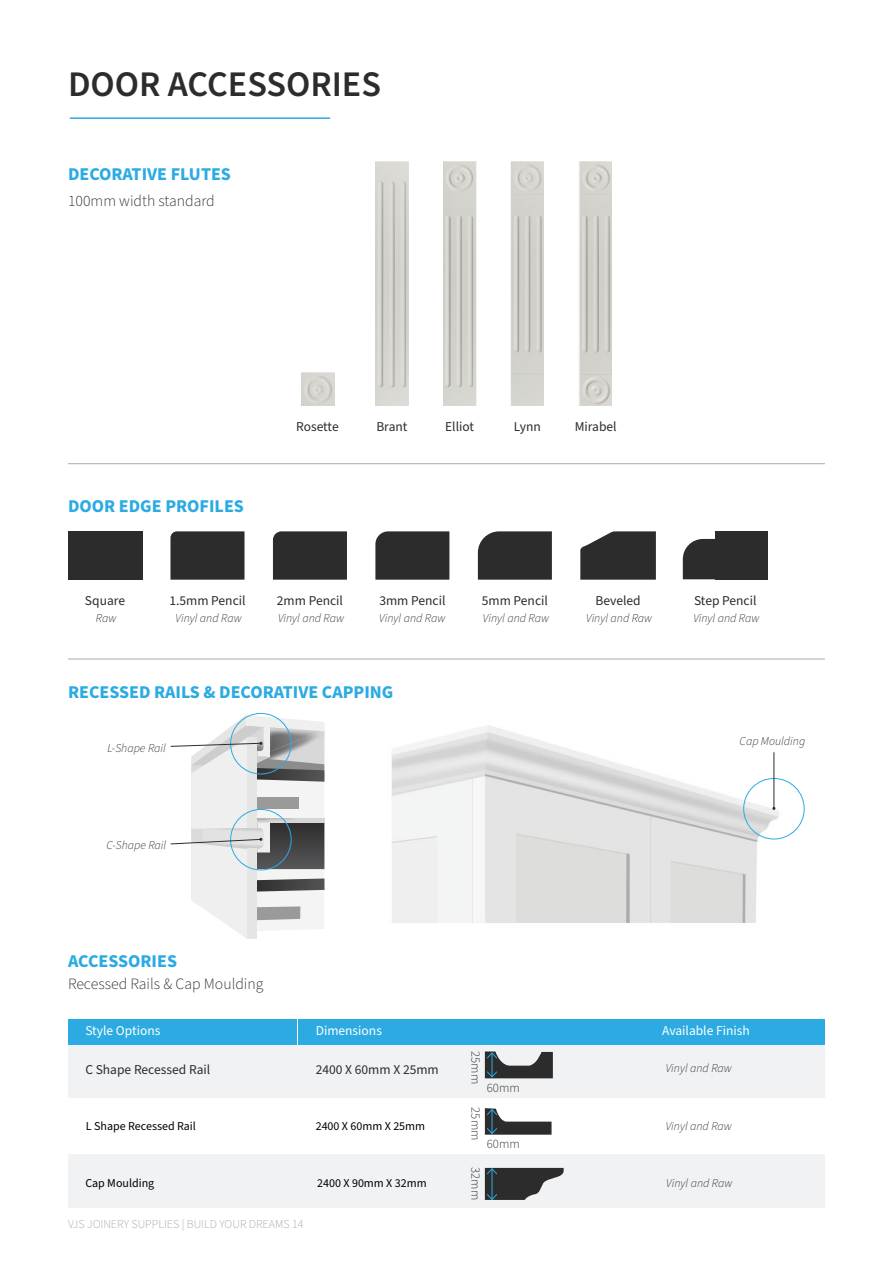
<style>
.page{position:relative;width:893px;height:1263px;background:#fff}
.page>*{position:absolute;margin:0;border:0;box-sizing:border-box;transform-origin:0 0}
.t1{font:600 36px "Source Sans Pro";color:#2c2c2c}
.t2{font:700 18px "Source Sans Pro";color:#2babe2}
.t3{font:300 15.75px "Source Sans Pro";color:#323031}
.t4{font:13.5px "Source Sans Pro";color:#2c2c2c}
.t5{font:13.5px "Source Sans Pro";color:#fff}
.t6{font:300 12.75px "Source Sans Pro";color:#2c2c2c}
.t7{font:italic 300 12px "Source Sans Pro";color:#2c2c2c}
.t8{font:12px "Source Sans Pro";color:#000}
.t9{font:300 12px "Source Sans Pro";color:#a7a9ac}
</style>
<div class="page">
<div style="left:68px;top:1044px;width:757px;height:54px;background:#f1f2f3"></div>
<div style="left:68px;top:1154px;width:757px;height:54px;background:#f1f2f3"></div>
<img style="left:301px;top:373px;width:33px;height:32px">
<hr style="left:68px;top:463px;width:757px;height:1px;background:#a7a9ac">
<hr style="left:68px;top:659px;width:757px;height:1px;background:#a7a9ac">
<img style="left:391px;top:725px;width:392px;height:198px">
<img style="left:375px;top:162px;width:33px;height:243px">
<img style="left:511px;top:162px;width:33px;height:243px">
<img style="left:443px;top:162px;width:33px;height:243px">
<img style="left:579px;top:162px;width:33px;height:243px">
<div style="left:68px;top:531px;width:74px;height:49px;background:#2c2c2c"></div>
<svg style="left:478px;top:531px;width:74px;height:49px"></svg>
<div style="left:170px;top:531px;width:74px;height:49px;background:#2c2c2c"></div>
<div style="left:273px;top:531px;width:74px;height:49px;background:#2c2c2c"></div>
<div style="left:375px;top:531px;width:74px;height:49px;background:#2c2c2c"></div>
<svg style="left:683px;top:531px;width:85px;height:48px"></svg>
<svg style="left:580px;top:531px;width:76px;height:49px"></svg>
<div style="left:68px;top:1019px;width:229px;height:25px;background:#2babe2"></div>
<div style="left:298px;top:1019px;width:344px;height:25px;background:#2babe2"></div>
<div style="left:644px;top:1019px;width:181px;height:25px;background:#2babe2"></div>
<svg style="left:485px;top:1167px;width:79px;height:33px"></svg>
<svg style="left:485px;top:1108px;width:67px;height:27px"></svg>
<svg style="left:485px;top:1051px;width:68px;height:27px"></svg>
<hr style="left:70px;top:117px;width:260px;height:2px;background:#2babe2">
<div style="left:743px;top:778px;width:61px;height:61px;border:1px solid #2babe2;border-radius:50%"></div>
<hr style="left:774px;top:752px;width:1px;height:56px;background:#2c2c2c">
<svg style="left:170px;top:715px;width:155px;height:224px"></svg>
<h1 class="t1" style="left:68px;top:60px;width:314px">DOOR ACCESSORIES</h1>
<h2 class="t2" style="left:68px;top:162px;width:164px">DECORATIVE FLUTES</h2>
<h3 class="t3" style="left:68px;top:190px;width:148px">100mm width standard</h3>
<h2 class="t2" style="left:68px;top:493px;width:177px">DOOR EDGE PROFILES</h2>
<p class="t4" style="left:296px;top:418px;width:44px">Rosette</p>
<p class="t4" style="left:376px;top:418px;width:33px">Brant</p>
<p class="t4" style="left:445px;top:418px;width:30px">Elliot</p>
<p class="t4" style="left:514px;top:418px;width:29px">Lynn</p>
<p class="t4" style="left:575px;top:418px;width:43px">Mirabel</p>
<p class="t4" style="left:85px;top:592px;width:42px">Square</p>
<p class="t7" style="left:96px;top:610px;width:22px">Raw</p>
<p class="t4" style="left:169px;top:592px;width:78px">1.5mm Pencil</p>
<p class="t7" style="left:176px;top:610px;width:68px">Vinyl and Raw</p>
<p class="t4" style="left:277px;top:592px;width:68px">2mm Pencil</p>
<p class="t7" style="left:278px;top:610px;width:68px">Vinyl and Raw</p>
<p class="t4" style="left:379px;top:592px;width:68px">3mm Pencil</p>
<p class="t7" style="left:379px;top:610px;width:68px">Vinyl and Raw</p>
<p class="t4" style="left:482px;top:592px;width:68px">5mm Pencil</p>
<p class="t7" style="left:483px;top:610px;width:68px">Vinyl and Raw</p>
<p class="t4" style="left:595px;top:592px;width:47px">Beveled</p>
<p class="t7" style="left:586px;top:610px;width:68px">Vinyl and Raw</p>
<h2 class="t2" style="left:68px;top:680px;width:327px">RECESSED RAILS &amp; DECORATIVE CAPPING</h2>
<p class="t7" style="left:108px;top:740px;width:60px">L-Shape Rail</p>
<p class="t7" style="left:106px;top:837px;width:61px">C-Shape Rail</p>
<h2 class="t2" style="left:68px;top:949px;width:111px">ACCESSORIES</h2>
<h3 class="t3" style="left:68px;top:973px;width:197px">Recessed Rails &amp; Cap Moulding</h3>
<p class="t4" style="left:694px;top:592px;width:64px">Step Pencil</p>
<p class="t7" style="left:693px;top:610px;width:68px">Vinyl and Raw</p>
<p class="t7" style="left:740px;top:733px;width:67px">Cap Moulding</p>
<p class="t5" style="left:85px;top:1022px;width:77px">Style Options</p>
<p class="t5" style="left:316px;top:1022px;width:68px">Dimensions</p>
<p class="t5" style="left:662px;top:1022px;width:89px">Available Finish</p>
<p class="t4" style="left:85px;top:1060px;width:126px">C Shape Recessed Rail</p>
<p class="t4" style="left:316px;top:1060px;width:125px">2400 X 60mm X 25mm</p>
<p class="t8" style="left:86px;top:1117px;width:112px">L Shape Recessed Rail</p>
<p class="t8" style="left:316px;top:1117px;width:111px">2400 X 60mm X 25mm</p>
<p class="t8" style="left:85px;top:1175px;width:71px">Cap Moulding</p>
<p class="t8" style="left:317px;top:1175px;width:111px">2400 X 90mm X 32mm</p>
<p class="t6" style="left:484px;top:1051px;width:34px;rotate:90deg">25mm</p>
<p class="t6" style="left:484px;top:1107px;width:34px;rotate:90deg">25mm</p>
<p class="t6" style="left:484px;top:1167px;width:34px;rotate:90deg">32mm</p>
<p class="t6" style="left:487px;top:1079px;width:34px">60mm</p>
<p class="t6" style="left:487px;top:1135px;width:34px">60mm</p>
<p class="t7" style="left:666px;top:1060px;width:68px">Vinyl and Raw</p>
<p class="t7" style="left:666px;top:1117px;width:68px">Vinyl and Raw</p>
<p class="t7" style="left:666px;top:1175px;width:68px">Vinyl and Raw</p>
<p class="t9" style="left:68px;top:1216px;width:237px">VJS JOINERY SUPPLIES | BUILD YOUR DREAMS 14</p>
</div>
